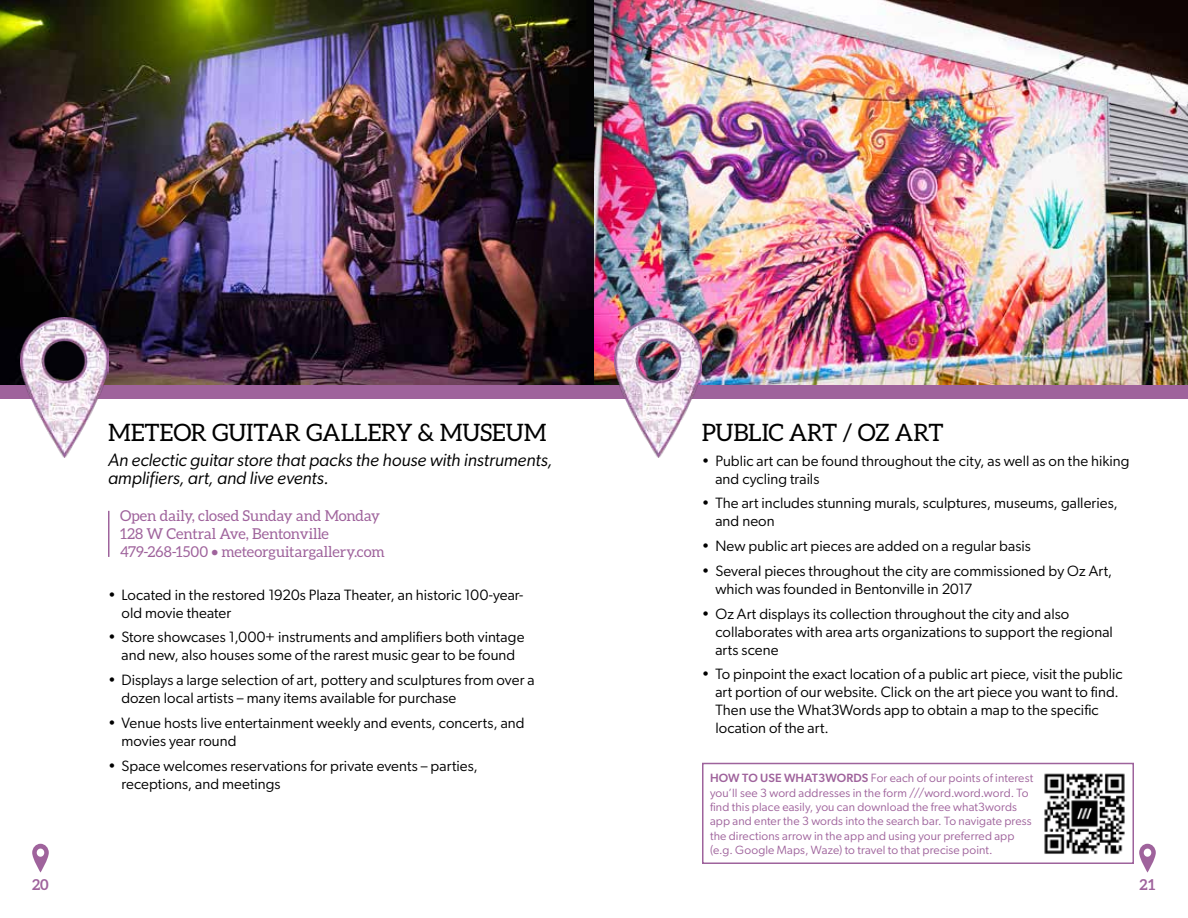
<style>
.page{position:relative;width:1188px;height:918px;background:#fff}
.page>*{position:absolute;margin:0;border:0;box-sizing:border-box;transform-origin:0 0}
.t1{font:24px "Aleo";letter-spacing:-.01em;color:#000}
.t2{font:italic 18px/18px "Gibson";letter-spacing:-.005em;color:#000}
.t3{font:15px/18px "Gibson";letter-spacing:.005em;color:#000}
.t4{font:15px/18px "Aleo";letter-spacing:-.005em;color:#9f639c}
.t5{font:700 15px "Aleo";color:#9f639c}
.t6{font:12px/14.4px "Gibson";letter-spacing:.01em;color:#9f639c}
.s1{font-weight:500}
</style>
<div class="page">
<svg style="left:1139px;top:844px;width:17px;height:29px"></svg>
<svg style="left:32px;top:844px;width:17px;height:29px"></svg>
<div style="left:702px;top:763px;width:432px;height:101px;border:2px solid #9e639c"></div>
<img style="left:0;top:0;width:594px;height:385px">
<div style="left:0;top:385px;width:594px;height:14px;background:#9f639c"></div>
<img style="left:21px;top:318px;width:87px;height:140px">
<hr style="left:108px;top:511px;width:2px;height:46px;background:#9e639c">
<img style="left:594px;top:0;width:594px;height:385px">
<div style="left:594px;top:385px;width:594px;height:13px;background:#9f639c"></div>
<img style="left:615px;top:318px;width:87px;height:140px">
<img style="left:1044px;top:773px;width:81px;height:81px">
<h1 class="t1" style="left:108px;top:419px;width:440px">METEOR GUITAR GALLERY &amp; MUSEUM</h1>
<p class="t2" style="left:108px;top:450px;width:446px">An eclectic guitar store that packs the house with instruments, amplifiers, art, and live events.</p>
<p class="t4" style="left:120px;top:506px;width:266px">Open daily, closed Sunday and Monday<br>128 W Central Ave, Bentonville<br>479-268-1500 • meteorguitargallery.com</p>
<p class="t3" style="left:122px;top:585px;width:403px;text-indent:-14px">• Located in the restored 1920s Plaza Theater, an historic 100-year&shy;old movie theater</p>
<p class="t3" style="left:108px;top:628px;width:418px;text-align:center">• Store showcases 1,000+ instruments and amplifiers both vintage and new, also houses some of the rarest music gear to be found</p>
<p class="t3" style="left:122px;top:671px;width:415px;text-indent:-14px">• Displays a large selection of art, pottery and sculptures from over a dozen local artists – many items available for purchase</p>
<p class="t3" style="left:122px;top:714px;width:405px;text-indent:-14px">• Venue hosts live entertainment weekly and events, concerts, and movies year round</p>
<p class="t3" style="left:122px;top:756px;width:358px;text-indent:-14px">• Space welcomes reservations for private events – parties, receptions, and meetings</p>
<h1 class="t1" style="left:702px;top:419px;width:243px">PUBLIC ART / OZ ART</h1>
<p class="t3" style="left:715px;top:451px;width:416px;text-indent:-14px">• Public art can be found throughout the city, as well as on the hiking and cycling trails</p>
<p class="t3" style="left:715px;top:494px;width:404px;text-indent:-14px">• The art includes stunning murals, sculptures, museums, galleries, and neon</p>
<p class="t3" style="left:702px;top:537px;width:330px">• New public art pieces are added on a regular basis</p>
<p class="t3" style="left:715px;top:562px;width:398px;text-indent:-14px">• Several pieces throughout the city are commissioned by Oz Art, which was founded in Bentonville in 2017</p>
<p class="t3" style="left:715px;top:604px;width:399px;text-indent:-14px">• Oz Art displays its collection throughout the city and also collaborates with area arts organizations to support the regional arts scene</p>
<p class="t3" style="left:715px;top:665px;width:409px;text-indent:-14px">• To pinpoint the exact location of a public art piece, visit the public art portion of our website. Click on the art piece you want to find.<br>Then use the What3Words app to obtain a map to the specific location of the art.</p>
<p class="t6" style="left:710px;top:771px;width:325px"><span class="s1">HOW TO USE WHAT3WORDS</span> For each of our points of interest you’ll see 3 word addresses in the form ///word.word.word. To find this place easily, you can download the free what3words app and enter the 3 words into the search bar. To navigate press the directions arrow in the app and using your preferred app (e.g. Google Maps, Waze) to travel to that precise point.</p>
<p class="t5" style="left:32px;top:876px;width:18px">20</p>
<p class="t5" style="left:1140px;top:876px;width:17px">21</p>
</div>
